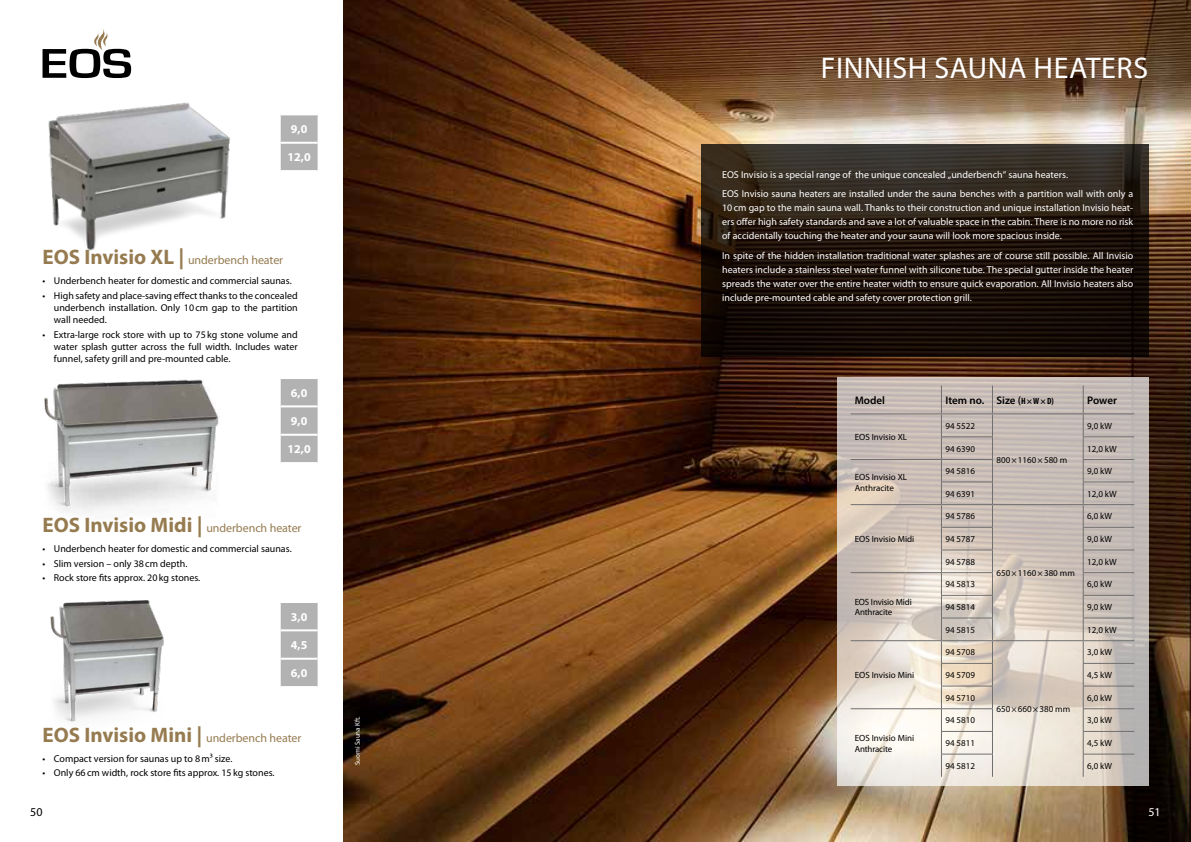
<style>
.page{position:relative;width:1191px;height:842px;background:#fff}
.page>*{position:absolute;margin:0;border:0;box-sizing:border-box;transform-origin:0 0}
.t1{font:30px "Myriad Pro";letter-spacing:.02em;color:#fff}
.t2{font:12px "Myriad Pro";letter-spacing:-.005em;color:#967b50}
.t3{font:700 12px "Myriad Pro";color:#fff}
.t4{font:12px "Myriad Pro";color:#000}
.t5{font:12px "Myriad Pro";color:#fff}
.t6{font:600 11px "Myriad Pro";color:#000}
.t7{font:10px/14px "Myriad Pro";color:#fff;text-align:justify}
.t8{font:10px/12px "Myriad Pro";color:#000;text-align:justify}
.t9{font:9px/10.8px "Myriad Pro";color:#000}
.t10{font:7px "Myriad Pro";color:#fff}
.s1{font-weight:700;font-size:21px}
.s2{font-weight:700;font-stretch:condensed;font-size:9px}
</style>
<div class="page">
<svg style="left:43px;top:29px;width:88px;height:49px"></svg>
<img style="left:343px;top:0;width:848px;height:842px">
<img style="left:48px;top:102px;width:182px;height:149px">
<img style="left:44px;top:379px;width:175px;height:134px">
<img style="left:50px;top:600px;width:114px;height:122px">
<div style="left:281px;top:115px;width:36px;height:55px;background:#b3b2b2"></div>
<hr style="left:281px;top:142px;width:36px;height:2px;background:#fff">
<div style="left:281px;top:379px;width:36px;height:83px;background:#b3b2b2"></div>
<hr style="left:281px;top:405px;width:36px;height:2px;background:#fff">
<hr style="left:281px;top:434px;width:36px;height:2px;background:#fff">
<div style="left:281px;top:603px;width:36px;height:83px;background:#b3b2b2"></div>
<hr style="left:281px;top:629px;width:36px;height:2px;background:#fff">
<hr style="left:281px;top:658px;width:36px;height:2px;background:#fff">
<svg style="left:836px;top:377px;width:312px;height:408px"></svg>
<svg style="left:701px;top:145px;width:447px;height:212px"></svg>
<hr style="left:941px;top:437px;width:51px;height:1px;background:#706f6f">
<hr style="left:1083px;top:437px;width:51px;height:1px;background:#706f6f">
<hr style="left:850px;top:459px;width:91px;height:1px;background:#706f6f">
<hr style="left:941px;top:459px;width:51px;height:1px;background:#706f6f">
<hr style="left:1083px;top:459px;width:51px;height:1px;background:#706f6f">
<hr style="left:941px;top:482px;width:51px;height:1px;background:#706f6f">
<hr style="left:1083px;top:482px;width:51px;height:1px;background:#706f6f">
<hr style="left:941px;top:527px;width:51px;height:1px;background:#706f6f">
<hr style="left:1083px;top:527px;width:51px;height:1px;background:#706f6f">
<hr style="left:941px;top:550px;width:51px;height:1px;background:#706f6f">
<hr style="left:1083px;top:550px;width:51px;height:1px;background:#706f6f">
<hr style="left:850px;top:572px;width:91px;height:1px;background:#706f6f">
<hr style="left:941px;top:572px;width:51px;height:1px;background:#706f6f">
<hr style="left:1083px;top:572px;width:51px;height:1px;background:#706f6f">
<hr style="left:941px;top:595px;width:51px;height:1px;background:#706f6f">
<hr style="left:1083px;top:595px;width:51px;height:1px;background:#706f6f">
<hr style="left:941px;top:618px;width:51px;height:1px;background:#706f6f">
<hr style="left:1083px;top:618px;width:51px;height:1px;background:#706f6f">
<hr style="left:941px;top:663px;width:51px;height:1px;background:#706f6f">
<hr style="left:1083px;top:663px;width:51px;height:1px;background:#706f6f">
<hr style="left:941px;top:686px;width:51px;height:1px;background:#706f6f">
<hr style="left:1083px;top:686px;width:51px;height:1px;background:#706f6f">
<hr style="left:850px;top:708px;width:91px;height:1px;background:#706f6f">
<hr style="left:941px;top:708px;width:51px;height:1px;background:#706f6f">
<hr style="left:1083px;top:708px;width:51px;height:1px;background:#706f6f">
<hr style="left:941px;top:731px;width:51px;height:1px;background:#706f6f">
<hr style="left:1083px;top:731px;width:51px;height:1px;background:#706f6f">
<hr style="left:941px;top:754px;width:51px;height:1px;background:#706f6f">
<svg style="left:941px;top:386px;width:1px;height:391px"></svg>
<svg style="left:992px;top:386px;width:1px;height:391px"></svg>
<hr style="left:1083px;top:754px;width:51px;height:1px;background:#706f6f">
<svg style="left:1083px;top:386px;width:1px;height:391px"></svg>
<hr style="left:850px;top:413px;width:91px;height:1px;background:#706f6f">
<hr style="left:941px;top:413px;width:51px;height:1px;background:#706f6f">
<hr style="left:992px;top:413px;width:91px;height:1px;background:#706f6f">
<hr style="left:1083px;top:413px;width:51px;height:1px;background:#706f6f">
<hr style="left:850px;top:504px;width:91px;height:1px;background:#706f6f">
<hr style="left:941px;top:504px;width:51px;height:1px;background:#706f6f">
<hr style="left:992px;top:504px;width:91px;height:1px;background:#706f6f">
<hr style="left:1083px;top:504px;width:51px;height:1px;background:#706f6f">
<hr style="left:850px;top:640px;width:91px;height:1px;background:#706f6f">
<hr style="left:941px;top:640px;width:51px;height:1px;background:#706f6f">
<hr style="left:992px;top:640px;width:91px;height:1px;background:#706f6f">
<hr style="left:1083px;top:640px;width:51px;height:1px;background:#706f6f">
<p class="t3" style="left:291px;top:121px;width:18px">9,0</p>
<p class="t3" style="left:287px;top:150px;width:25px">12,0</p>
<p class="t2" style="left:43px;top:253px;width:242px"><span class="s1">EOS Invisio XL |</span> underbench heater</p>
<p class="t8" style="left:43px;top:275px;width:251px">• Underbench heater for domestic and commercial saunas.</p>
<p class="t8" style="left:54px;top:290px;width:245px;text-indent:-11px">• High safety and place-saving effect thanks to the concealed underbench installation. Only 10cm gap to the partition wall needed.</p>
<p class="t8" style="left:54px;top:328px;width:245px;text-indent:-11px">• Extra-large rock store with up to 75kg stone volume and water splash gutter across the full width. Includes water funnel, safety grill and pre-mounted cable.</p>
<p class="t3" style="left:291px;top:385px;width:18px">6,0</p>
<p class="t3" style="left:291px;top:413px;width:18px">9,0</p>
<p class="t3" style="left:287px;top:442px;width:25px">12,0</p>
<p class="t2" style="left:43px;top:520px;width:260px"><span class="s1">EOS Invisio Midi |</span> underbench heater</p>
<p class="t8" style="left:43px;top:542px;width:251px">• Underbench heater for domestic and commercial saunas.</p>
<p class="t8" style="left:43px;top:557px;width:146px">• Slim version – only 38cm depth.</p>
<p class="t8" style="left:43px;top:572px;width:159px">• Rock store fits approx. 20kg stones.</p>
<p class="t3" style="left:291px;top:609px;width:18px">3,0</p>
<p class="t3" style="left:291px;top:637px;width:18px">4,5</p>
<p class="t3" style="left:291px;top:665px;width:18px">6,0</p>
<p class="t2" style="left:43px;top:730px;width:260px"><span class="s1">EOS Invisio Mini |</span> underbench heater</p>
<p class="t8" style="left:43px;top:752px;width:191px">• Compact version for saunas up to 8m³ size.</p>
<p class="t8" style="left:43px;top:767px;width:234px">• Only 66cm width, rock store fits approx. 15kg stones.</p>
<p class="t4" style="left:30px;top:804px;width:14px">50</p>
<p class="t10" style="left:353px;top:765px;width:51px;rotate:-90deg">Suomi Sauna Kft.</p>
<h1 class="t1" style="left:821px;top:49px;width:329px">FINNISH SAUNA HEATERS</h1>
<p class="t7" style="left:722px;top:164px;width:413px;line-height:19.7px">EOS Invisio is a special range of the unique concealed „underbench“ sauna heaters.<br>EOS Invisio sauna heaters are installed under the sauna benches with a partition wall with only a</p>
<p class="t7" style="left:722px;top:201px;width:413px">10cm gap to the main sauna wall. Thanks to their construction and unique installation Invisio heat&shy;ers offer high safety standards and save a lot of valuable space in the cabin. There is no more no risk of accidentally touching the heater and your sauna will look more spacious inside.</p>
<p class="t7" style="left:722px;top:249px;width:413px">In spite of the hidden installation traditional water splashes are of course still possible. All Invisio heaters include a stainless steel water funnel with silicone tube. The special gutter inside the heater spreads the water over the entire heater width to ensure quick evaporation. All Invisio heaters also include pre-mounted cable and safety cover protection grill.</p>
<p class="t6" style="left:854px;top:393px;width:32px">Model</p>
<p class="t6" style="left:945px;top:393px;width:110px">Item no. Size (<span class="s2">H×W×D)</span></p>
<p class="t6" style="left:1087px;top:393px;width:31px">Power</p>
<p class="t9" style="left:854px;top:432px;width:54px">EOS Invisio XL</p>
<p class="t9" style="left:1087px;top:420px;width:26px">9,0 kW</p>
<p class="t9" style="left:945px;top:420px;width:31px">94 5522</p>
<p class="t9" style="left:945px;top:443px;width:31px">94 6390</p>
<p class="t9" style="left:1087px;top:443px;width:31px">12,0 kW</p>
<p class="t9" style="left:854px;top:471px;width:54px">EOS Invisio XL<br>Anthracite</p>
<p class="t9" style="left:854px;top:533px;width:61px">EOS Invisio Midi</p>
<p class="t9" style="left:854px;top:596px;width:59px">EOS Invisio Midi<br>Anthracite</p>
<p class="t9" style="left:854px;top:669px;width:61px">EOS Invisio Mini</p>
<p class="t9" style="left:854px;top:732px;width:61px">EOS Invisio Mini<br>Anthracite</p>
<p class="t9" style="left:996px;top:454px;width:72px">800×1160×580 m</p>
<p class="t9" style="left:945px;top:465px;width:31px">94 5816</p>
<p class="t9" style="left:1087px;top:465px;width:26px">9,0 kW</p>
<p class="t9" style="left:945px;top:488px;width:31px">94 6391</p>
<p class="t9" style="left:1087px;top:488px;width:31px">12,0 kW</p>
<p class="t9" style="left:945px;top:511px;width:31px">94 5786</p>
<p class="t9" style="left:1087px;top:511px;width:26px">6,0 kW</p>
<p class="t9" style="left:945px;top:533px;width:31px">94 5787</p>
<p class="t9" style="left:1087px;top:533px;width:26px">9,0 kW</p>
<p class="t9" style="left:945px;top:556px;width:31px">94 5788</p>
<p class="t9" style="left:1087px;top:556px;width:31px">12,0 kW</p>
<p class="t9" style="left:996px;top:567px;width:80px">650×1160×380 mm</p>
<p class="t9" style="left:945px;top:579px;width:31px">94 5813</p>
<p class="t9" style="left:1087px;top:579px;width:26px">6,0 kW</p>
<p class="t9" style="left:945px;top:601px;width:31px">94 5814</p>
<p class="t9" style="left:1087px;top:601px;width:26px">9,0 kW</p>
<p class="t9" style="left:945px;top:624px;width:31px">94 5815</p>
<p class="t9" style="left:1087px;top:624px;width:31px">12,0 kW</p>
<p class="t9" style="left:945px;top:647px;width:31px">94 5708</p>
<p class="t9" style="left:1087px;top:647px;width:26px">3,0 kW</p>
<p class="t9" style="left:945px;top:669px;width:31px">94 5709</p>
<p class="t9" style="left:1087px;top:669px;width:26px">4,5 kW</p>
<p class="t9" style="left:945px;top:692px;width:31px">94 5710</p>
<p class="t9" style="left:1087px;top:692px;width:26px">6,0 kW</p>
<p class="t9" style="left:996px;top:703px;width:75px">650×660×380 mm</p>
<p class="t9" style="left:945px;top:715px;width:31px">94 5810</p>
<p class="t9" style="left:1087px;top:715px;width:26px">3,0 kW</p>
<p class="t9" style="left:945px;top:737px;width:31px">94 5811</p>
<p class="t9" style="left:1087px;top:737px;width:26px">4,5 kW</p>
<p class="t9" style="left:945px;top:760px;width:31px">94 5812</p>
<p class="t9" style="left:1087px;top:760px;width:26px">6,0 kW</p>
<p class="t5" style="left:1148px;top:804px;width:14px">51</p>
</div>
